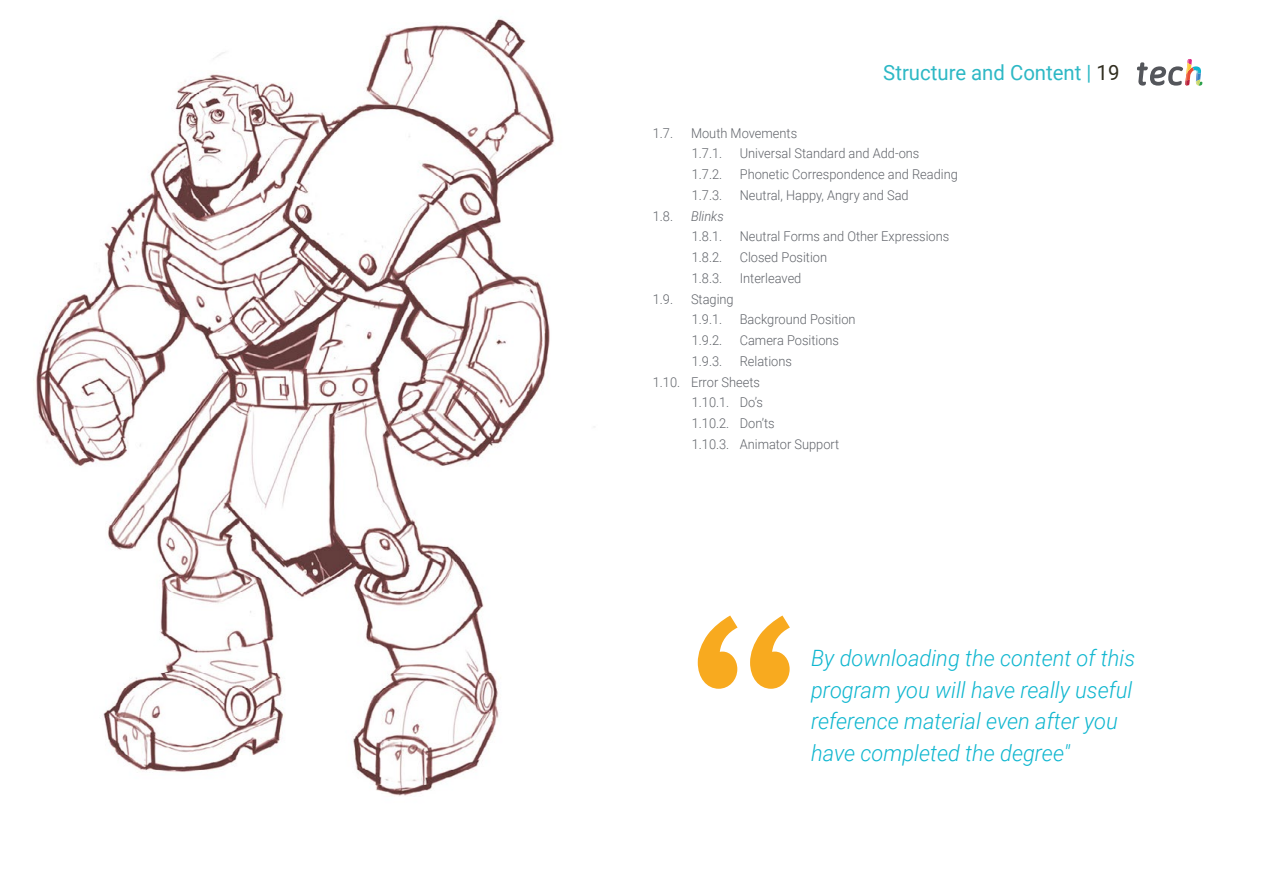
<style>
.page{position:relative;width:1263px;height:893px;background:#fff}
.page>*{position:absolute;margin:0;border:0;box-sizing:border-box;transform-origin:0 0}
.t1{font:italic 300 22.5px/31.5px "Roboto";color:#0fb6cf}
.t2{font:21px "Roboto";color:#2db8c5}
.t3{font:300 13.5px/20.7px "Roboto";color:#61646a;scale:.95 1}
.t4{font:italic 300 13.5px "Roboto";color:#61646a;scale:.95 1}
.s1{color:#312e20}
</style>
<div class="page">
<img style="left:35px;top:18px;width:560px;height:778px">
<svg style="left:698px;top:615px;width:92px;height:74px"></svg>
<svg style="left:1137px;top:59px;width:65px;height:27px"></svg>
<h2 class="t2" style="left:883px;top:57px;width:238px">Structure and Content | <span class="s1">19</span></h2>
<p class="t3" style="left:653px;top:122px;width:23px">1.7.</p>
<p class="t3" style="left:691px;top:122px;width:113px">Mouth Movements<br>1.7.1.</p>
<p class="t3" style="left:740px;top:143px;width:191px">Universal Standard and Add-ons</p>
<p class="t3" style="left:692px;top:164px;width:34px">1.7.2.</p>
<p class="t3" style="left:740px;top:164px;width:231px">Phonetic Correspondence and Reading</p>
<p class="t3" style="left:692px;top:184px;width:34px">1.7.3.</p>
<p class="t3" style="left:740px;top:184px;width:179px">Neutral, Happy, Angry and Sad</p>
<p class="t3" style="left:653px;top:205px;width:23px">1.8.</p>
<p class="t4" style="left:691px;top:206px;width:36px">Blinks</p>
<p class="t3" style="left:692px;top:226px;width:34px">1.8.1.</p>
<p class="t3" style="left:740px;top:226px;width:222px">Neutral Forms and Other Expressions</p>
<p class="t3" style="left:692px;top:247px;width:34px">1.8.2.</p>
<p class="t3" style="left:740px;top:247px;width:93px">Closed Position</p>
<p class="t3" style="left:692px;top:267px;width:34px">1.8.3.</p>
<p class="t3" style="left:740px;top:267px;width:66px">Interleaved</p>
<p class="t3" style="left:653px;top:288px;width:23px">1.9.</p>
<p class="t3" style="left:691px;top:288px;width:46px">Staging<br>1.9.1.</p>
<p class="t3" style="left:740px;top:309px;width:123px">Background Position</p>
<p class="t3" style="left:692px;top:330px;width:34px">1.9.2.</p>
<p class="t3" style="left:740px;top:330px;width:106px">Camera Positions</p>
<p class="t3" style="left:692px;top:350px;width:34px">1.9.3.</p>
<p class="t3" style="left:740px;top:350px;width:56px">Relations</p>
<p class="t3" style="left:653px;top:371px;width:114px">1.10. Error Sheets</p>
<p class="t3" style="left:692px;top:392px;width:76px">1.10.1. Do’s</p>
<p class="t3" style="left:692px;top:413px;width:89px">1.10.2. Don’ts</p>
<p class="t3" style="left:692px;top:433px;width:157px">1.10.3. Animator Support</p>
<h1 class="t1" style="left:811px;top:642px;width:326px">By downloading the content of this program you will have really useful reference material even after you have completed the degree"</h1>
</div>
